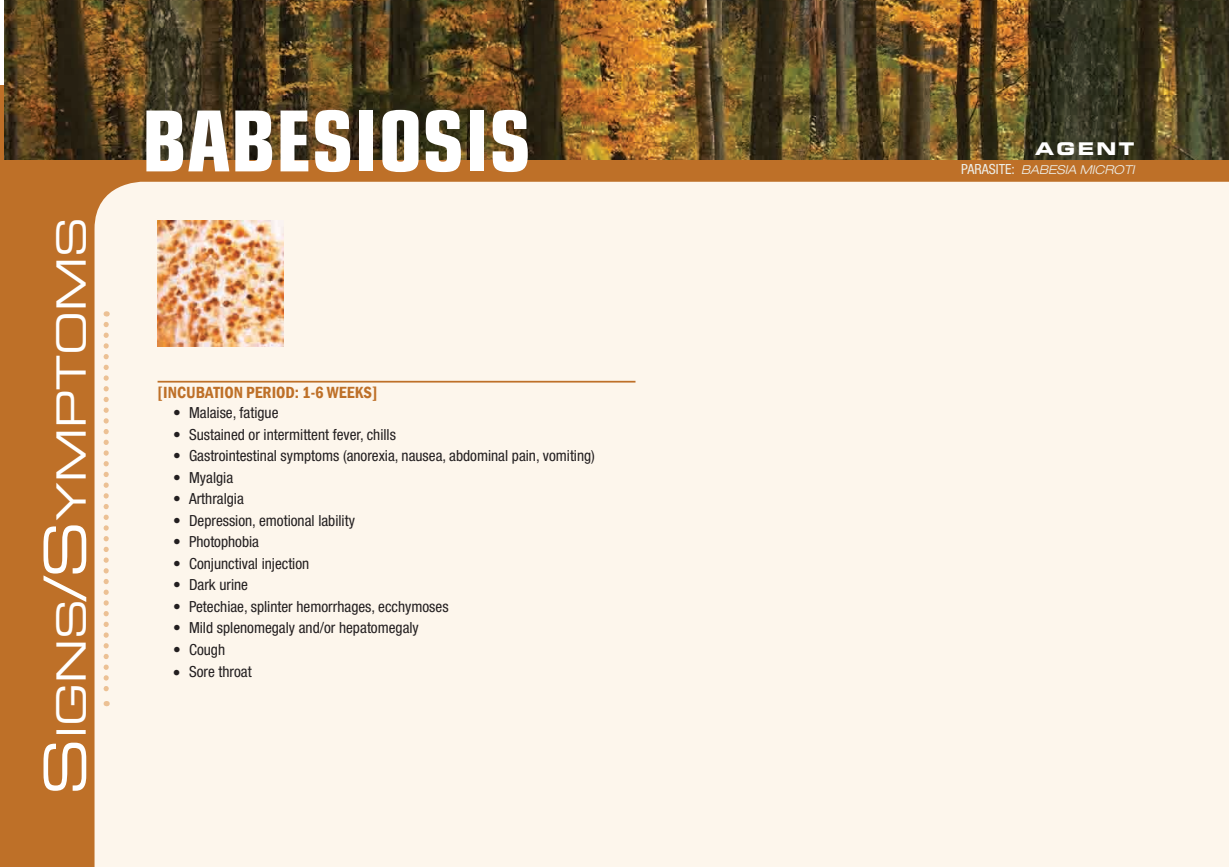
<style>
.page{position:relative;width:1229px;height:867px;background:#fff}
.page>*{position:absolute;margin:0;border:0;box-sizing:border-box;transform-origin:0 0}
.t1{font:700 condensed 84px "Eurostile LT";color:#fff}
.t2{font:40.43px "Eurostile Extended Two";color:#fff}
.t3{font:17.5px "Eurostile Bold Extended Two";letter-spacing:.14em;color:#fff}
.t4{font:600 condensed 16.62px "Franklin Gothic";color:#be7028}
.t5{font:condensed 15.4px "Helvetica Neue LT Pro";color:#231f20}
.t6{font:condensed 14px "Helvetica Neue LT Pro";color:#edeee8}
.t7{font:italic 300 expanded 12.25px "Helvetica Neue LT Pro";color:#edeee8}
.s1{font-size:57.75px}
.s2{font-weight:400;font-style:normal;font-stretch:condensed;font-size:14px}
</style>
<div class="page">
<div style="left:0;top:85px;width:1228px;height:781px;background:#be7028"></div>
<div style="left:94px;top:182px;width:1134px;height:684px;background:#fdf6ec"></div>
<img style="left:4px;top:0;width:1224px;height:159px">
<svg style="left:104px;top:324px;width:5px;height:382px;background:#f6e1ca"></svg>
<hr style="left:158px;top:380px;width:477px;height:2px;background:#be7028">
<img style="left:158px;top:220px;width:126px;height:127px">
<h2 class="t2" style="left:44px;top:795px;width:573px;rotate:-90deg"><span class="s1">S</span>igns<span class="s1">/S</span>ymptoms</h2>
<h1 class="t1" style="left:142px;top:90px;width:171px">BABESIOSIS</h1>
<p class="t4" style="left:158px;top:381px;width:221px">[INCUBATION PERIOD: 1-6 WEEKS]</p>
<p class="t5" style="left:173px;top:403px;width:107px">• Malaise, fatigue</p>
<p class="t5" style="left:173px;top:425px;width:224px">• Sustained or intermittent fever, chills</p>
<p class="t5" style="left:173px;top:446px;width:423px">• Gastrointestinal symptoms (anorexia, nausea, abdominal pain, vomiting)</p>
<p class="t5" style="left:173px;top:468px;width:61px">• Myalgia</p>
<p class="t5" style="left:173px;top:489px;width:72px">• Arthralgia</p>
<p class="t5" style="left:173px;top:511px;width:183px">• Depression, emotional lability</p>
<p class="t5" style="left:173px;top:532px;width:87px">• Photophobia</p>
<p class="t5" style="left:173px;top:554px;width:137px">• Conjunctival injection</p>
<p class="t5" style="left:173px;top:576px;width:76px">• Dark urine</p>
<p class="t5" style="left:173px;top:597px;width:277px">• Petechiae, splinter hemorrhages, ecchymoses</p>
<p class="t5" style="left:173px;top:619px;width:247px">• Mild splenomegaly and/or hepatomegaly</p>
<p class="t5" style="left:173px;top:640px;width:53px">• Cough</p>
<p class="t5" style="left:173px;top:662px;width:80px">• Sore throat</p>
<p class="t3" style="left:1035px;top:136px;width:101px">Agent</p>
<p class="t6" style="left:961px;top:161px;width:14px">Parasite</p>
<p class="t7" style="left:1011px;top:163px;width:124px"><span class="s2">:</span> BABESIA MICROTI</p>
</div>
